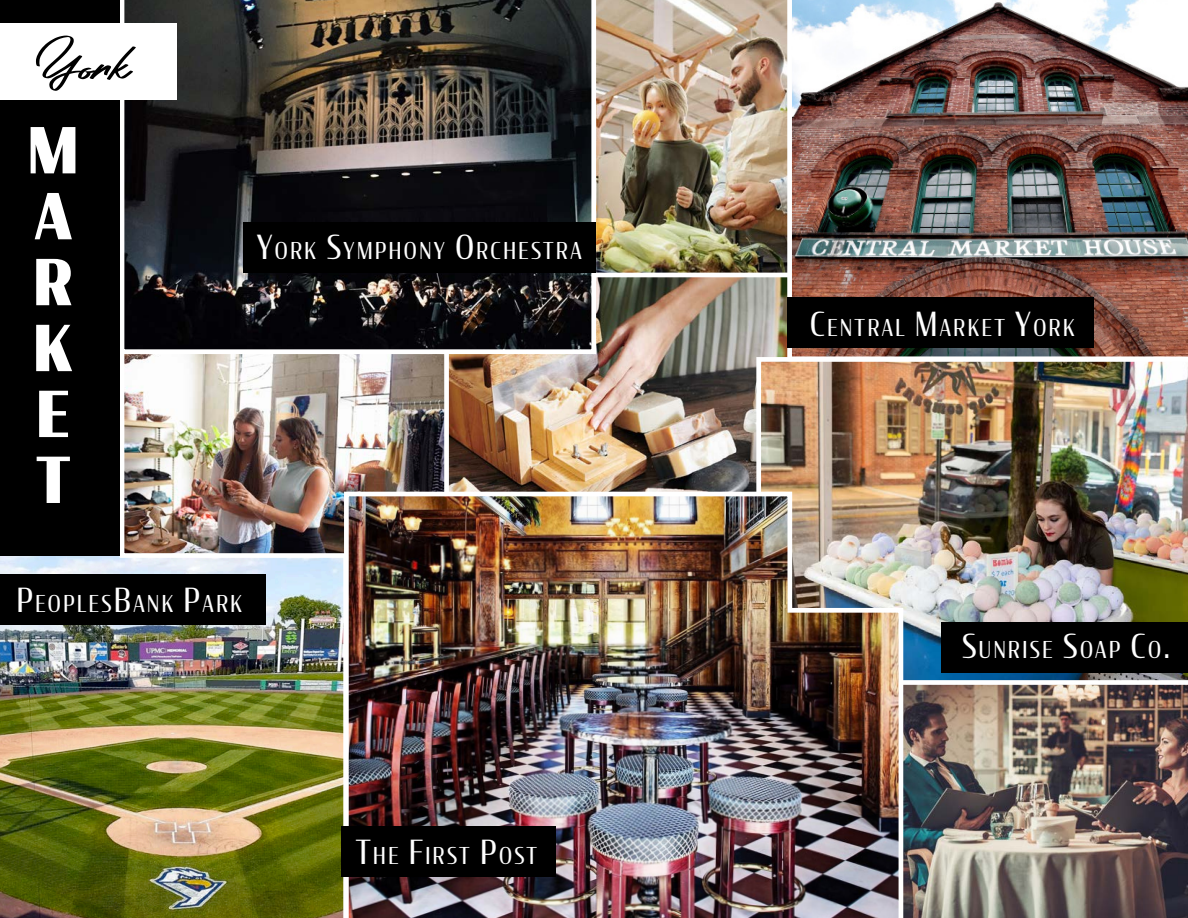
<style>
.page{position:relative;width:1188px;height:918px;background:#fff}
.page>*{position:absolute;margin:0;border:0;box-sizing:border-box;transform-origin:0 0}
.t1{font:900 62.85px "Condor Cond";color:#fff}
.t2{font:50.85px "Hakim Yandi Designs";color:#000}
.t3{font:23.1px "Condor Cond";letter-spacing:.105em;color:#fff}
.s1{font-size:33px}
</style>
<div class="page">
<img style="left:0;top:556px;width:342px;height:362px">
<img style="left:449px;top:277px;width:338px;height:212px">
<img style="left:906px;top:685px;width:282px;height:233px">
<img style="left:126px;top:355px;width:317px;height:197px">
<div style="left:120px;top:349px;width:329px;height:209px;border:5px solid #fff"></div>
<img style="left:756px;top:357px;width:432px;height:328px">
<img style="left:596px;top:0;width:191px;height:273px">
<img style="left:120px;top:0;width:476px;height:354px">
<div style="left:0;top:0;width:120px;height:556px;background:#000"></div>
<img style="left:787px;top:0;width:401px;height:361px">
<div style="left:941px;top:623px;width:247px;height:50px;background:#000"></div>
<div style="left:243px;top:222px;width:353px;height:50px;background:#000"></div>
<div style="left:787px;top:297px;width:307px;height:51px;background:#000"></div>
<img style="left:342px;top:489px;width:564px;height:429px">
<hr style="left:390px;top:352px;width:201px;height:1px;background:#fff">
<div style="left:0;top:574px;width:265px;height:51px;background:#000"></div>
<div style="left:342px;top:826px;width:214px;height:51px;background:#000"></div>
<div style="left:0;top:23px;width:177px;height:77px;background:#fff"></div>
<p class="t2" style="left:35px;top:32px;width:97px">York</p>
<p class="t1" style="left:28px;top:109px;width:52px">M</p>
<p class="t1" style="left:34px;top:175px;width:39px">A</p>
<p class="t1" style="left:34px;top:241px;width:40px">R</p>
<p class="t1" style="left:33px;top:307px;width:40px">K</p>
<p class="t1" style="left:36px;top:373px;width:34px">E</p>
<p class="t1" style="left:36px;top:439px;width:36px">T</p>
<p class="t3" style="left:257px;top:236px;width:326px"><span class="s1">Y</span>ORK <span class="s1">S</span>YMPHONY <span class="s1">O</span>RCHESTRA</p>
<p class="t3" style="left:17px;top:590px;width:227px"><span class="s1">P</span>EOPLES<span class="s1">B</span>ANK <span class="s1">P</span>ARK</p>
<p class="t3" style="left:356px;top:841px;width:183px"><span class="s1">T</span>HE <span class="s1">F</span>IRST <span class="s1">P</span>OST</p>
<p class="t3" style="left:810px;top:313px;width:266px"><span class="s1">C</span>ENTRAL <span class="s1">M</span>ARKET <span class="s1">Y</span>ORK</p>
<p class="t3" style="left:962px;top:635px;width:209px"><span class="s1">S</span>UNRISE <span class="s1">S</span>OAP <span class="s1">C</span>O<span class="s1">.</span></p>
</div>
